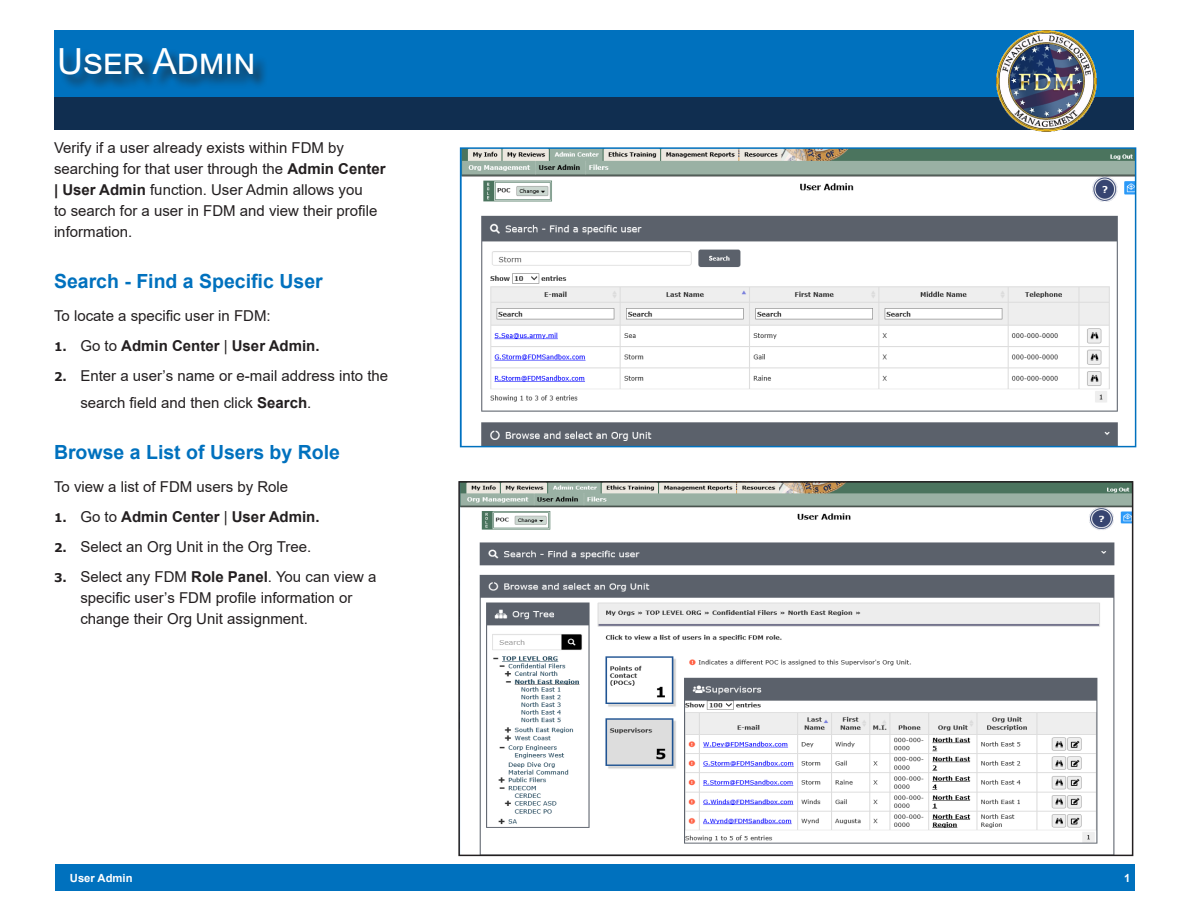
<style>
.page{position:relative;width:1188px;height:918px;background:#fff}
.page>*{position:absolute;margin:0;border:0;box-sizing:border-box;transform-origin:0 0}
.t1{font:36px "Arial";color:#fff}
.Heading_3{font:700 19.5px "Arial";color:#0071be}
.Text_Paragraph{font:15px/21px "Arial";color:#231f20}
.t2{font:700 15px "Arial";color:#231f20}
.t3{font:700 11.25px "Arial";color:#fff}
.s1{font-weight:700}
.s2{font-family:"Verdana";font-size:12px}
.s3{font-weight:400}
.s4{font-family:"Verdana";font-weight:700;font-size:12px}
</style>
<div class="page">
<div style="left:54px;top:30px;width:1080px;height:68px;background:#0071be"></div>
<div style="left:54px;top:98px;width:1080px;height:32px;background:#102e50"></div>
<img style="left:996px;top:31px;width:101px;height:101px">
<div style="left:55px;top:864px;width:1080px;height:27px;background:#0071be"></div>
<img style="left:463px;top:150px;width:670px;height:294px">
<div style="left:460px;top:147px;width:676px;height:300px;border:2px solid #0071be"></div>
<img style="left:461px;top:484px;width:669px;height:369px">
<div style="left:458px;top:481px;width:675px;height:375px;border:2px solid #231f20"></div>
<div style="left:59px;top:49px;width:210px;height:42px;background:#231f20;opacity:.75"></div>
<h1 class="t1" style="left:57px;top:37px;width:200px">User Admin</h1>
<p class="Text_Paragraph" style="left:54px;top:137px;width:333px">Verify if a user already exists within FDM by searching for that user through the <span class="s1">Admin Center | User Admin</span> function. User Admin allows you<br>to search for a user in FDM and view their profile information.</p>
<p class="Heading_3" style="left:54px;top:267px;width:270px">Search - Find a Specific User</p>
<p class="Text_Paragraph" style="left:54px;top:305px;width:218px">To locate a specific user in FDM:</p>
<p class="t2" style="left:54px;top:335px;width:267px"><span class="s2">1.</span> <span class="s3">Go to</span> Admin Center <span class="s3">|</span> User Admin.</p>
<p class="Text_Paragraph" style="left:80px;top:362px;width:309px;line-height:27px;text-indent:-26px"><span class="s4">2.</span> Enter a user’s name or e-mail address into the search field and then click <span class="s1">Search</span>.</p>
<p class="Heading_3" style="left:54px;top:438px;width:288px">Browse a List of Users by Role</p>
<p class="Text_Paragraph" style="left:54px;top:476px;width:236px">To view a list of FDM users by Role</p>
<p class="t2" style="left:54px;top:506px;width:267px"><span class="s2">1.</span> <span class="s3">Go to</span> Admin Center <span class="s3">|</span> User Admin.</p>
<p class="Text_Paragraph" style="left:54px;top:536px;width:259px"><span class="s4">2.</span> Select an Org Unit in the Org Tree.</p>
<p class="Text_Paragraph" style="left:80px;top:566px;width:297px;text-indent:-26px"><span class="s4">3.</span> Select any FDM <span class="s1">Role Panel</span>. You can view a specific user’s FDM profile information or change their Org Unit assignment.</p>
<p class="t3" style="left:70px;top:870px;width:64px">User Admin</p>
<p class="t3" style="left:1124px;top:870px;width:8px">1</p>
</div>
